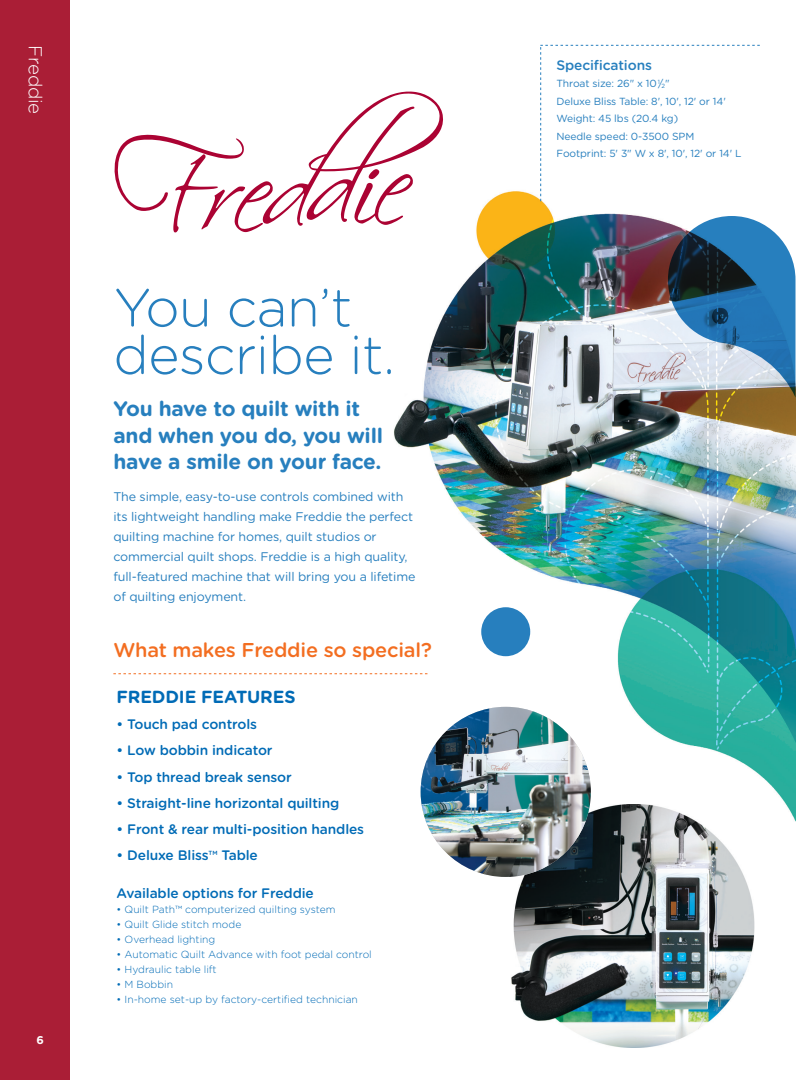
<style>
.page{position:relative;width:810px;height:1080px;background:#fff}
.page>*{position:absolute;margin:0;border:0;box-sizing:border-box;transform-origin:0 0}
.t1{font:300 53.62px/47.5px "Gotham Rounded";letter-spacing:-.01em;color:#277fbe}
.t2{font:700 21px/26.2px "Gotham Rounded";letter-spacing:-.01em;color:#277fbe}
.t3{font:500 20px "Gotham Rounded";letter-spacing:-.01em;color:#f36e21}
.t4{font:300 18.75px "Gotham Rounded";letter-spacing:-.01em;color:#fff}
.t5{font:700 17.5px "Gotham Rounded";letter-spacing:-.01em;color:#006bb6}
.t6{font:500 13.75px "Gotham Rounded";letter-spacing:-.01em;color:#006bb6}
.t7{font:500 13.75px "Gotham Rounded";letter-spacing:-.01em;color:#277fbe}
.t8{font:12.5px/20px "Gotham Rounded";letter-spacing:-.01em;color:#277fbe}
.t9{font:700 11.25px "Gotham Rounded";color:#fff}
.t10{font:300 10.25px "Gotham Rounded";color:#006bb6}
.t11{font:10.25px/17.5px "Gotham Rounded";letter-spacing:-.01em;color:#277fbe}
.t12{font:500 6px "Gotham Rounded";color:#006bb6}
</style>
<div class="page">
<img style="left:294px;top:191px;width:502px;height:650px">
<div style="left:0;top:0;width:70px;height:1080px;background:#aa1e36"></div>
<img style="left:475px;top:804px;width:279px;height:243px">
<svg style="left:114px;top:91px;width:330px;height:141px"></svg>
<svg style="left:540px;top:45px;width:220px;height:156px"></svg>
<svg style="left:113px;top:673px;width:315px;height:1px"></svg>
<div style="left:481px;top:607px;width:49px;height:49px;background:#277fbe;border-radius:50%"></div>
<img style="left:421px;top:707px;width:170px;height:170px;border-radius:85px">
<svg style="left:668px;top:216px;width:128px;height:182px;background:#5e87a6"></svg>
<h3 class="t4" style="left:48px;top:45px;width:71px;rotate:90deg">Freddie</h3>
<p class="t9" style="left:36px;top:1032px;width:9px">6</p>
<h1 class="t1" style="left:113px;top:281px;width:283px">You can’t describe it.</h1>
<h2 class="t2" style="left:113px;top:395px;width:271px">You have to quilt with it and when you do, you will have a smile on your face.</h2>
<p class="t8" style="left:113px;top:486px;width:304px">The simple, easy-to-use controls combined with its lightweight handling make Freddie the perfect quilting machine for homes, quilt studios or commercial quilt shops. Freddie is a high quality, full-featured machine that will bring you a lifetime of quilting enjoyment.</p>
<h3 class="t3" style="left:113px;top:636px;width:320px">What makes Freddie so special?</h3>
<h3 class="t5" style="left:117px;top:684px;width:180px">FREDDIE FEATURES</h3>
<p class="t6" style="left:117px;top:714px;width:142px">• Touch pad controls</p>
<p class="t6" style="left:117px;top:741px;width:157px">• Low bobbin indicator</p>
<p class="t6" style="left:117px;top:767px;width:177px">• Top thread break sensor</p>
<p class="t6" style="left:117px;top:793px;width:224px">• Straight-line horizontal quilting</p>
<p class="t6" style="left:117px;top:819px;width:249px">• Front &amp; rear multi-position handles</p>
<p class="t6" style="left:117px;top:846px;width:94px">• Deluxe Bliss</p>
<p class="t12" style="left:209px;top:849px;width:11px">TM</p>
<p class="t6" style="left:222px;top:846px;width:38px">Table</p>
<p class="t6" style="left:117px;top:883px;width:199px">Available options for Freddie</p>
<p class="t10" style="left:117px;top:902px;width:220px">• Quilt Path™ computerized quilting system</p>
<p class="t10" style="left:117px;top:917px;width:126px">• Quilt Glide stitch mode</p>
<p class="t10" style="left:117px;top:932px;width:100px">• Overhead lighting</p>
<p class="t10" style="left:117px;top:947px;width:257px">• Automatic Quilt Advance with foot pedal control</p>
<p class="t10" style="left:117px;top:962px;width:102px">• Hydraulic table lift</p>
<p class="t10" style="left:117px;top:977px;width:58px">• M Bobbin</p>
<p class="t10" style="left:117px;top:992px;width:243px">• In-home set-up by factory-certified technician</p>
<p class="t7" style="left:557px;top:55px;width:97px">Specifications</p>
<p class="t11" style="left:556px;top:75px;width:187px">Throat size: 26" x 10 <sup>1</sup>/<sub>2</sub>"<br>Deluxe Bliss Table: 8', 10', 12' or 14'<br>Weight: 45 lbs (20.4 kg)<br>Needle speed: 0-3500 SPM<br>Footprint: 5' 3" W x 8', 10', 12' or 14' L</p>
</div>
